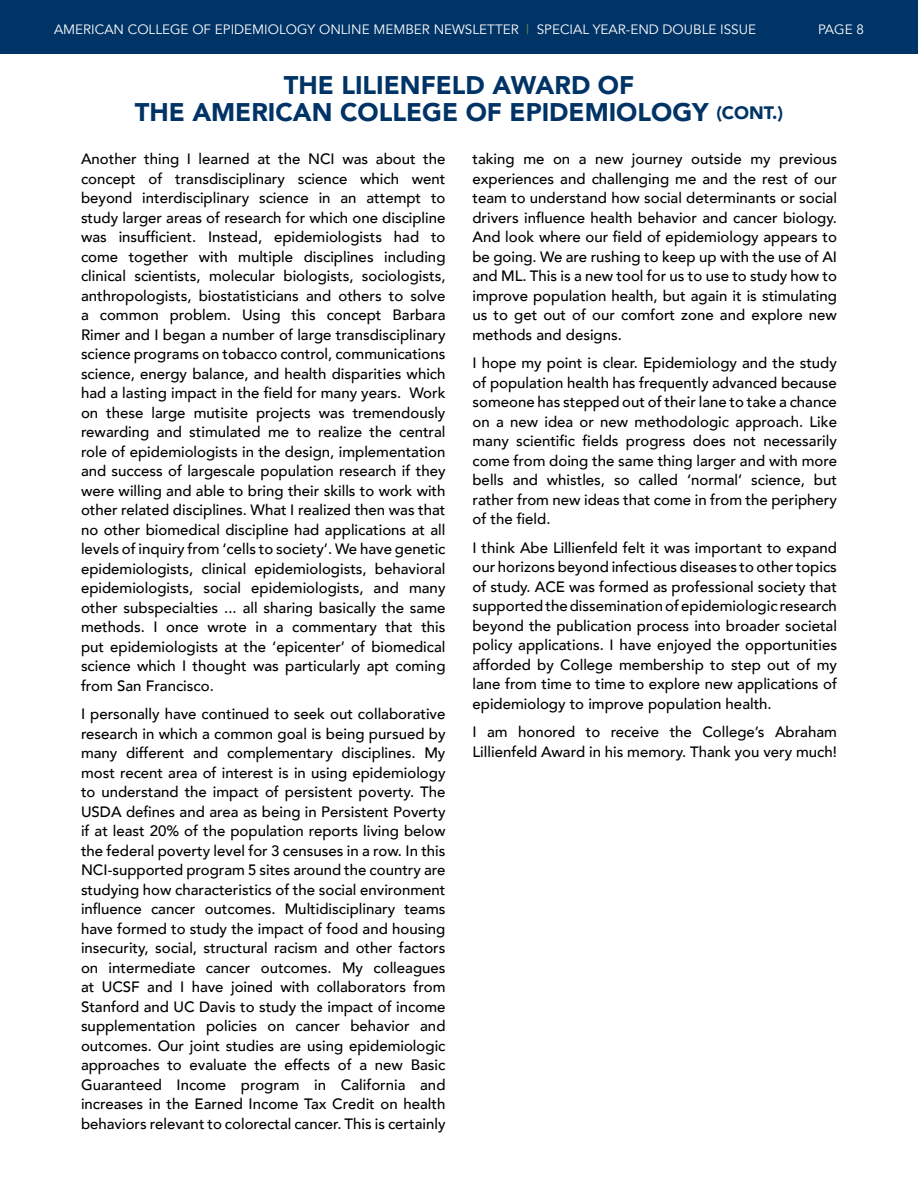
<style>
.page{position:relative;width:918px;height:1188px;background:#fff}
.page>*{position:absolute;margin:0;border:0;box-sizing:border-box;transform-origin:0 0}
.t1{font:900 25.5px/27px "Avenir";color:#036;text-align:center}
.t2{font:500 15px/19.5px "Avenir";color:#000;text-align:justify}
.t3{font:13.5px "Avenir";color:#fff}
.s1{color:#693}
.s2{font-size:18px}
</style>
<div class="page">
<div style="left:0;top:0;width:918px;height:54px;background:#036"></div>
<p class="t3" style="left:54px;top:21px;width:704px">AMERICAN COLLEGE OF EPIDEMIOLOGY ONLINE MEMBER NEWSLETTER <span class="s1">|</span> SPECIAL YEAR-END DOUBLE ISSUE</p>
<p class="t3" style="left:818px;top:21px;width:47px">PAGE 8</p>
<h1 class="t1" style="left:135px;top:71px;width:650px">THE LILIENFELD AWARD OF<br>THE AMERICAN COLLEGE OF EPIDEMIOLOGY <span class="s2">(CONT.)</span></h1>
<p class="t2" style="left:81px;top:148px;width:366px">Another thing I learned at the NCI was about the concept of transdisciplinary science which went beyond interdisciplinary science in an attempt to study larger areas of research for which one discipline was insufficient. Instead, epidemiologists had to come together with multiple disciplines including clinical scientists, molecular biologists, sociologists, anthropologists, biostatisticians and others to solve a common problem. Using this concept Barbara Rimer and I began a number of large transdisciplinary science programs on tobacco control, communications science, energy balance, and health disparities which had a lasting impact in the field for many years. Work on these large mutisite projects was tremendously rewarding and stimulated me to realize the central role of epidemiologists in the design, implementation and success of largescale population research if they were willing and able to bring their skills to work with other related disciplines. What I realized then was that no other biomedical discipline had applications at all levels of inquiry from ‘cells to society’. We have genetic epidemiologists, clinical epidemiologists, behavioral epidemiologists, social epidemiologists, and many other subspecialties ... all sharing basically the same methods. I once wrote in a commentary that this put epidemiologists at the ‘epicenter’ of biomedical science which I thought was particularly apt coming from San Francisco.</p>
<p class="t2" style="left:81px;top:703px;width:366px">I personally have continued to seek out collaborative research in which a common goal is being pursued by many different and complementary disciplines. My most recent area of interest is in using epidemiology to understand the impact of persistent poverty. The USDA defines and area as being in Persistent Poverty if at least 20% of the population reports living below the federal poverty level for 3 censuses in a row. In this NCI-supported program 5 sites around the country are studying how characteristics of the social environment influence cancer outcomes. Multidisciplinary teams have formed to study the impact of food and housing insecurity, social, structural racism and other factors on intermediate cancer outcomes. My colleagues at UCSF and I have joined with collaborators from Stanford and UC Davis to study the impact of income supplementation policies on cancer behavior and outcomes. Our joint studies are using epidemiologic approaches to evaluate the effects of a new Basic Guaranteed Income program in California and increases in the Earned Income Tax Credit on health behaviors relevant to colorectal cancer. This is certainly</p>
<p class="t2" style="left:472px;top:148px;width:366px">taking me on a new journey outside my previous experiences and challenging me and the rest of our team to understand how social determinants or social drivers influence health behavior and cancer biology.<br>And look where our field of epidemiology appears to be going. We are rushing to keep up with the use of AI and ML. This is a new tool for us to use to study how to improve population health, but again it is stimulating us to get out of our comfort zone and explore new methods and designs.</p>
<p class="t2" style="left:472px;top:352px;width:366px">I hope my point is clear. Epidemiology and the study of population health has frequently advanced because someone has stepped out of their lane to take a chance on a new idea or new methodologic approach. Like many scientific fields progress does not necessarily come from doing the same thing larger and with more bells and whistles, so called ‘normal’ science, but rather from new ideas that come in from the periphery of the field.</p>
<p class="t2" style="left:472px;top:537px;width:366px">I think Abe Lillienfeld felt it was important to expand our horizons beyond infectious diseases to other topics of study. ACE was formed as professional society that supported the dissemination of epidemiologic research beyond the publication process into broader societal policy applications. I have enjoyed the opportunities afforded by College membership to step out of my lane from time to time to explore new applications of epidemiology to improve population health.</p>
<p class="t2" style="left:472px;top:721px;width:366px">I am honored to receive the College’s Abraham<br>Lillienfeld Award in his memory. Thank you very much!</p>
</div>
